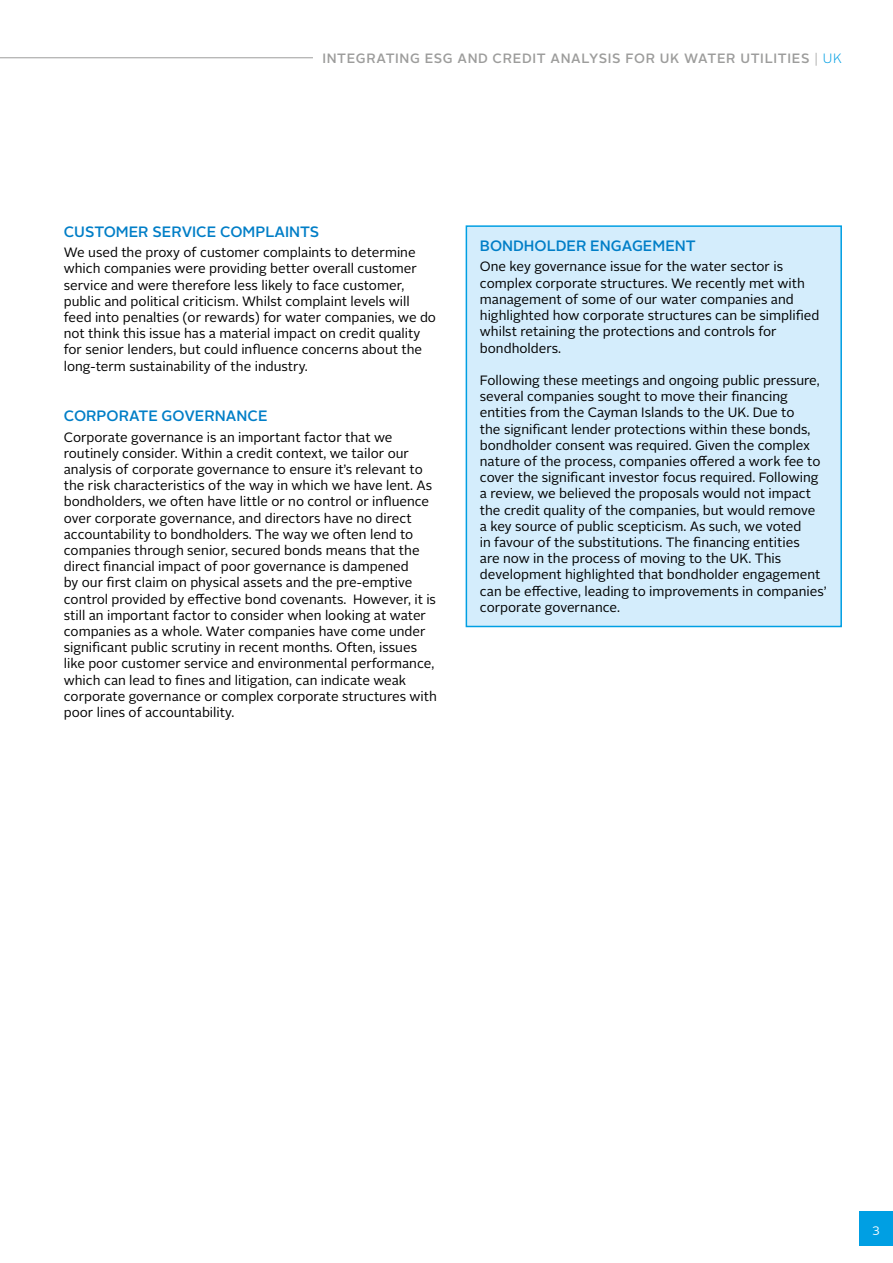
<style>
.page{position:relative;width:893px;height:1263px;background:#fff}
.page>*{position:absolute;margin:0;border:0;box-sizing:border-box;transform-origin:0 0}
.t1{font:500 15px "Alright Sans";color:#007ec7}
.t2{font:13.5px/16.2px "Alright Sans";color:#000}
.t3{font:500 13.5px "Alright Sans";letter-spacing:.05em;color:#9d9d9c}
.t4{font:12px "Alright Sans";color:#fff}
.s1{font-weight:300}
.s2{font-weight:300;color:#009fe3}
</style>
<div class="page">
<div style="left:859px;top:1212px;width:34px;height:34px;background:#009fe3"></div>
<hr style="left:0;top:57px;width:313px;height:1px;background:#9d9d9c">
<div style="left:466px;top:226px;width:375px;height:400px;background:#d4edfc"></div>
<div style="left:466px;top:225px;width:376px;height:402px;border:2px solid #009fe3"></div>
<p class="t3" style="left:322px;top:49px;width:521px">INTEGRATING ESG AND CREDIT ANALYSIS FOR UK WATER UTILITIES <span class="s1">|</span> <span class="s2">UK</span></p>
<p class="t1" style="left:64px;top:221px;width:257px">CUSTOMER SERVICE COMPLAINTS</p>
<p class="t2" style="left:64px;top:245px;width:374px">We used the proxy of customer complaints to determine which companies were providing better overall customer service and were therefore less likely to face customer, public and political criticism. Whilst complaint levels will feed into penalties (or rewards) for water companies, we do not think this issue has a material impact on credit quality for senior lenders, but could influence concerns about the long-term sustainability of the industry.</p>
<p class="t1" style="left:64px;top:405px;width:205px">CORPORATE GOVERNANCE</p>
<p class="t2" style="left:64px;top:429px;width:375px">Corporate governance is an important factor that we routinely consider. Within a credit context, we tailor our analysis of corporate governance to ensure it’s relevant to the risk characteristics of the way in which we have lent. As bondholders, we often have little or no control or influence over corporate governance, and directors have no direct accountability to bondholders. The way we often lend to companies through senior, secured bonds means that the direct financial impact of poor governance is dampened<br>by our first claim on physical assets and the pre-emptive control provided by effective bond covenants. However, it is still an important factor to consider when looking at water companies as a whole. Water companies have come under significant public scrutiny in recent months. Often, issues like poor customer service and environmental performance, which can lead to fines and litigation, can indicate weak corporate governance or complex corporate structures with poor lines of accountability.</p>
<p class="t1" style="left:480px;top:235px;width:217px">BONDHOLDER ENGAGEMENT</p>
<p class="t2" style="left:480px;top:259px;width:341px">One key governance issue for the water sector is complex corporate structures. We recently met with management of some of our water companies and highlighted how corporate structures can be simplified whilst retaining the protections and controls for bondholders.</p>
<p class="t2" style="left:480px;top:372px;width:348px">Following these meetings and ongoing public pressure, several companies sought to move their financing entities from the Cayman Islands to the UK. Due to<br>the significant lender protections within these bonds, bondholder consent was required. Given the complex nature of the process, companies offered a work fee to cover the significant investor focus required. Following a review, we believed the proposals would not impact the credit quality of the companies, but would remove<br>a key source of public scepticism. As such, we voted<br>in favour of the substitutions. The financing entities<br>are now in the process of moving to the UK. This development highlighted that bondholder engagement can be effective, leading to improvements in companies’ corporate governance.</p>
<p class="t4" style="left:872px;top:1221px;width:9px">3</p>
</div>
